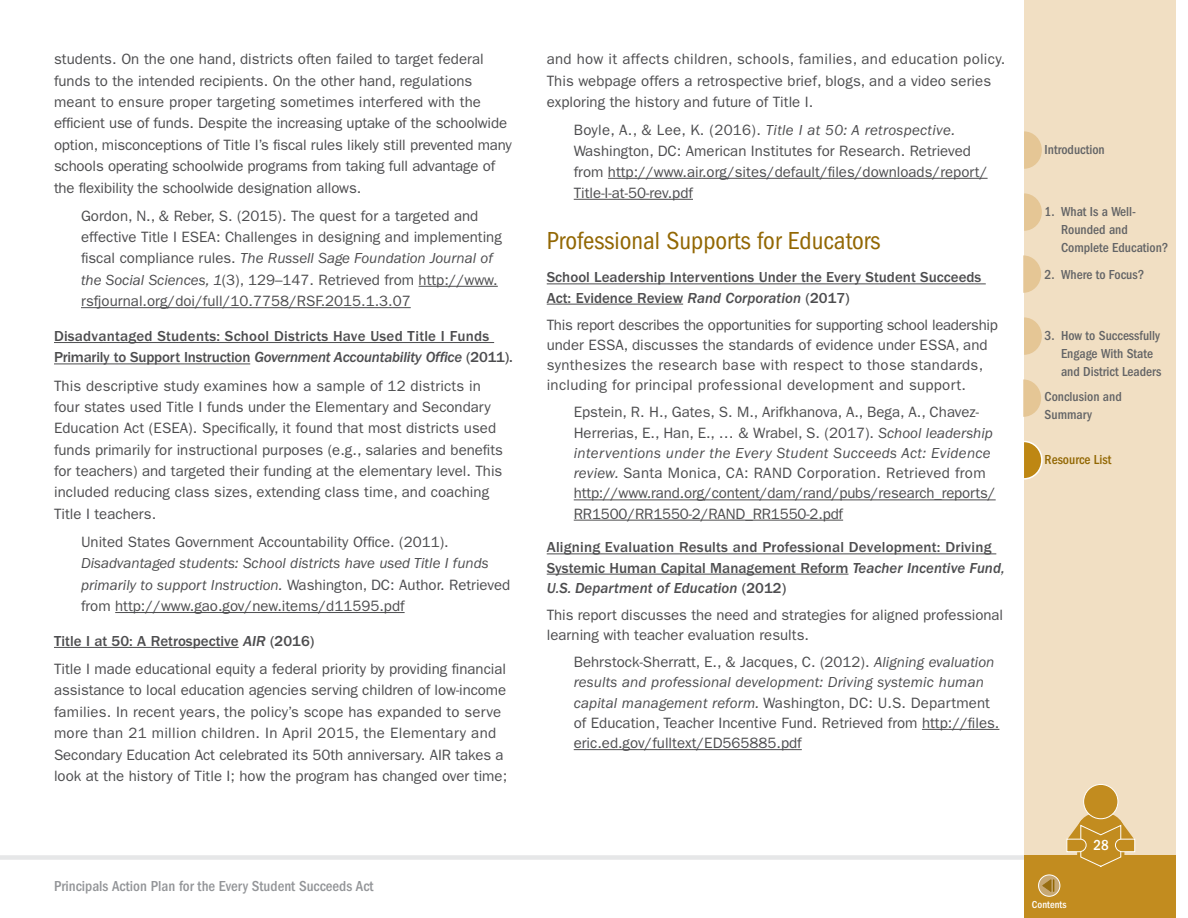
<style>
.page{position:relative;width:1188px;height:918px;background:#fff}
.page>*{position:absolute;margin:0;border:0;box-sizing:border-box;transform-origin:0 0}
.Head_3{font:condensed 25.5px "ITC Franklin Gothic Std";color:#926703}
.Paragraph_-_Resource{font:15px/21.3px "ITC Franklin Gothic Std";color:#4d4d4f}
.Paragraph_-_Resource-2{font:500 15px/20.2px "ITC Franklin Gothic Std";color:#4d4d4f}
.t1{font:500 condensed 15px "ITC Franklin Gothic Std";color:#939598}
.t2{font:500 condensed 15px "ITC Franklin Gothic Std";color:#fff}
.t3{font:500 condensed 13.5px/18px "ITC Franklin Gothic Std";color:#636466}
.t4{font:500 condensed 13.5px "ITC Franklin Gothic Std";color:#926703}
.t5{font:500 condensed 10.5px "ITC Franklin Gothic Std";color:#fff}
.s1{font-style:italic}
.s2{font-family:"ITC Franklin Gothic Std Med It";font-weight:400}
</style>
<div class="page">
<div style="left:0;top:855px;width:1032px;height:5px;background:#e6e7e8"></div>
<div style="left:1024px;top:0;width:151px;height:918px;background:#f1dfc3"></div>
<svg style="left:1024px;top:317px;width:18px;height:38px"></svg>
<svg style="left:1024px;top:131px;width:18px;height:38px"></svg>
<svg style="left:1023px;top:379px;width:18px;height:38px"></svg>
<svg style="left:1024px;top:440px;width:19px;height:40px"></svg>
<div style="left:1024px;top:855px;width:151px;height:63px;background:#c28c1f"></div>
<div style="left:1084px;top:784px;width:34px;height:35px;background:#c28c1f;border-radius:50%"></div>
<div style="left:1083px;top:784px;width:35px;height:35px;border:1px solid #fff;border-radius:50%"></div>
<svg style="left:1066px;top:813px;width:70px;height:54px"></svg>
<svg style="left:1024px;top:193px;width:18px;height:38px"></svg>
<svg style="left:1023px;top:255px;width:18px;height:38px"></svg>
<svg style="left:1039px;top:875px;width:21px;height:21px"></svg>
<div style="left:1038px;top:875px;width:22px;height:22px;border:1px solid #fff;border-radius:50%"></div>
<svg style="left:1042px;top:878px;width:12px;height:15px"></svg>
<hr style="left:419px;top:286px;width:79px;height:1px;background:#4d4d4f">
<hr style="left:81px;top:307px;width:330px;height:1px;background:#4d4d4f">
<hr style="left:54px;top:342px;width:440px;height:1px;background:#4d4d4f">
<hr style="left:54px;top:364px;width:196px;height:1px;background:#4d4d4f">
<hr style="left:115px;top:612px;width:290px;height:1px;background:#4d4d4f">
<hr style="left:54px;top:647px;width:185px;height:1px;background:#4d4d4f">
<hr style="left:608px;top:178px;width:380px;height:1px;background:#4d4d4f">
<hr style="left:574px;top:199px;width:119px;height:1px;background:#4d4d4f">
<hr style="left:547px;top:284px;width:439px;height:1px;background:#4d4d4f">
<hr style="left:547px;top:304px;width:136px;height:1px;background:#4d4d4f">
<hr style="left:574px;top:500px;width:422px;height:1px;background:#4d4d4f">
<hr style="left:574px;top:520px;width:269px;height:1px;background:#4d4d4f">
<hr style="left:547px;top:554px;width:449px;height:1px;background:#4d4d4f">
<hr style="left:547px;top:574px;width:302px;height:1px;background:#4d4d4f">
<hr style="left:922px;top:729px;width:77px;height:1px;background:#4d4d4f">
<hr style="left:574px;top:749px;width:228px;height:1px;background:#4d4d4f">
<p class="Paragraph_-_Resource" style="left:54px;top:49px;width:459px">students. On the one hand, districts often failed to target federal funds to the intended recipients. On the other hand, regulations meant to ensure proper targeting sometimes interfered with the efficient use of funds. Despite the increasing uptake of the schoolwide option, misconceptions of Title I’s fiscal rules likely still prevented many schools operating schoolwide programs from taking full advantage of the flexibility the schoolwide designation allows.</p>
<p class="Paragraph_-_Resource" style="left:81px;top:205px;width:422px">Gordon, N., &amp; Reber, S. (2015). The quest for a targeted and effective Title I ESEA: Challenges in designing and implementing fiscal compliance rules. <span class="s1">The Russell Sage Foundation Journal of the Social Sciences, 1</span>(3), 129–147. Retrieved from http://www. rsfjournal.org/doi/full/10.7758/RSF.2015.1.3.07</p>
<p class="Paragraph_-_Resource-2" style="left:54px;top:326px;width:460px;line-height:21.3px">Disadvantaged Students: School Districts Have Used Title I Funds<br>Primarily to Support Instruction <span class="s2">Government Accountability Office</span> (2011).</p>
<p class="Paragraph_-_Resource" style="left:54px;top:375px;width:451px">This descriptive study examines how a sample of 12 districts in four states used Title I funds under the Elementary and Secondary Education Act (ESEA). Specifically, it found that most districts used funds primarily for instructional purposes (e.g., salaries and benefits for teachers) and targeted their funding at the elementary level. This included reducing class sizes, extending class time, and coaching Title I teachers.</p>
<p class="Paragraph_-_Resource" style="left:81px;top:531px;width:431px">United States Government Accountability Office. (2011).<br><span class="s1">Disadvantaged students: School districts have used Title I funds primarily to support Instruction.</span> Washington, DC: Author. Retrieved from http://www.gao.gov/new.items/d11595.pdf</p>
<p class="Paragraph_-_Resource-2" style="left:54px;top:631px;width:262px">Title I at 50: A Retrospective <span class="s2">AIR</span> (2016)</p>
<p class="Paragraph_-_Resource" style="left:54px;top:658px;width:455px">Title I made educational equity a federal priority by providing financial assistance to local education agencies serving children of low-income families. In recent years, the policy’s scope has expanded to serve more than 21 million children. In April 2015, the Elementary and Secondary Education Act celebrated its 50th anniversary. AIR takes a look at the history of Title I; how the program has changed over time;</p>
<p class="t1" style="left:54px;top:877px;width:321px">Principals Action Plan for the Every Student Succeeds Act</p>
<p class="Paragraph_-_Resource" style="left:547px;top:49px;width:460px">and how it affects children, schools, families, and education policy.<br>This webpage offers a retrospective brief, blogs, and a video series exploring the history and future of Title I.</p>
<p class="Paragraph_-_Resource" style="left:574px;top:119px;width:415px">Boyle, A., &amp; Lee, K. (2016). <span class="s1">Title I at 50: A retrospective.<br></span>Washington, DC: American Institutes for Research. Retrieved from http://www.air.org/sites/default/files/downloads/report/ Title-I-at-50-rev.pdf</p>
<p class="Head_3" style="left:547px;top:226px;width:335px">Professional Supports for Educators</p>
<p class="Paragraph_-_Resource-2" style="left:547px;top:267px;width:436px">School Leadership Interventions Under the Every Student Succeeds<br>Act: Evidence Review <span class="s2">Rand Corporation</span> (2017)</p>
<p class="Paragraph_-_Resource" style="left:547px;top:315px;width:453px;line-height:20.2px">This report describes the opportunities for supporting school leadership under ESSA, discusses the standards of evidence under ESSA, and synthesizes the research base with respect to those standards, including for principal professional development and support.</p>
<p class="Paragraph_-_Resource" style="left:574px;top:402px;width:423px;line-height:20.2px">Epstein, R. H., Gates, S. M., Arifkhanova, A., Bega, A., Chavez-Herrerias, E., Han, E., … &amp; Wrabel, S. (2017). <span class="s1">School leadership interventions under the Every Student Succeeds Act: Evidence review.</span> Santa Monica, CA: RAND Corporation. Retrieved from http://www.rand.org/content/dam/rand/pubs/research_reports/ RR1500/RR1550-2/RAND_RR1550-2.pdf</p>
<p class="Paragraph_-_Resource-2" style="left:547px;top:537px;width:459px">Aligning Evaluation Results and Professional Development: Driving<br>Systemic Human Capital Management Reform <span class="s2">Teacher Incentive Fund,<br>U.S. Department of Education</span> (2012)</p>
<p class="Paragraph_-_Resource" style="left:547px;top:605px;width:458px;line-height:20.2px">This report discusses the need and strategies for aligned professional learning with teacher evaluation results.</p>
<p class="Paragraph_-_Resource" style="left:574px;top:652px;width:427px;line-height:20.2px">Behrstock-Sherratt, E., &amp; Jacques, C. (2012). <span class="s1">Aligning evaluation results and professional development: Driving systemic human capital management reform.</span> Washington, DC: U.S. Department of Education, Teacher Incentive Fund. Retrieved from http://files. eric.ed.gov/fulltext/ED565885.pdf</p>
<p class="t3" style="left:1045px;top:140px;width:62px">Introduction</p>
<p class="t3" style="left:1061px;top:203px;width:109px;text-indent:-16px">1. What Is a Well-<br>Rounded and<br>Complete Education?</p>
<p class="t3" style="left:1045px;top:266px;width:101px">2. Where to Focus?</p>
<p class="t3" style="left:1061px;top:327px;width:102px;text-indent:-16px">3. How to Successfully<br>Engage With State and District Leaders</p>
<p class="t3" style="left:1045px;top:388px;width:79px">Conclusion and<br>Summary</p>
<p class="t4" style="left:1045px;top:452px;width:68px">Resource List</p>
<p class="t5" style="left:1032px;top:899px;width:36px">Contents</p>
<p class="t2" style="left:1094px;top:836px;width:17px">28</p>
</div>
